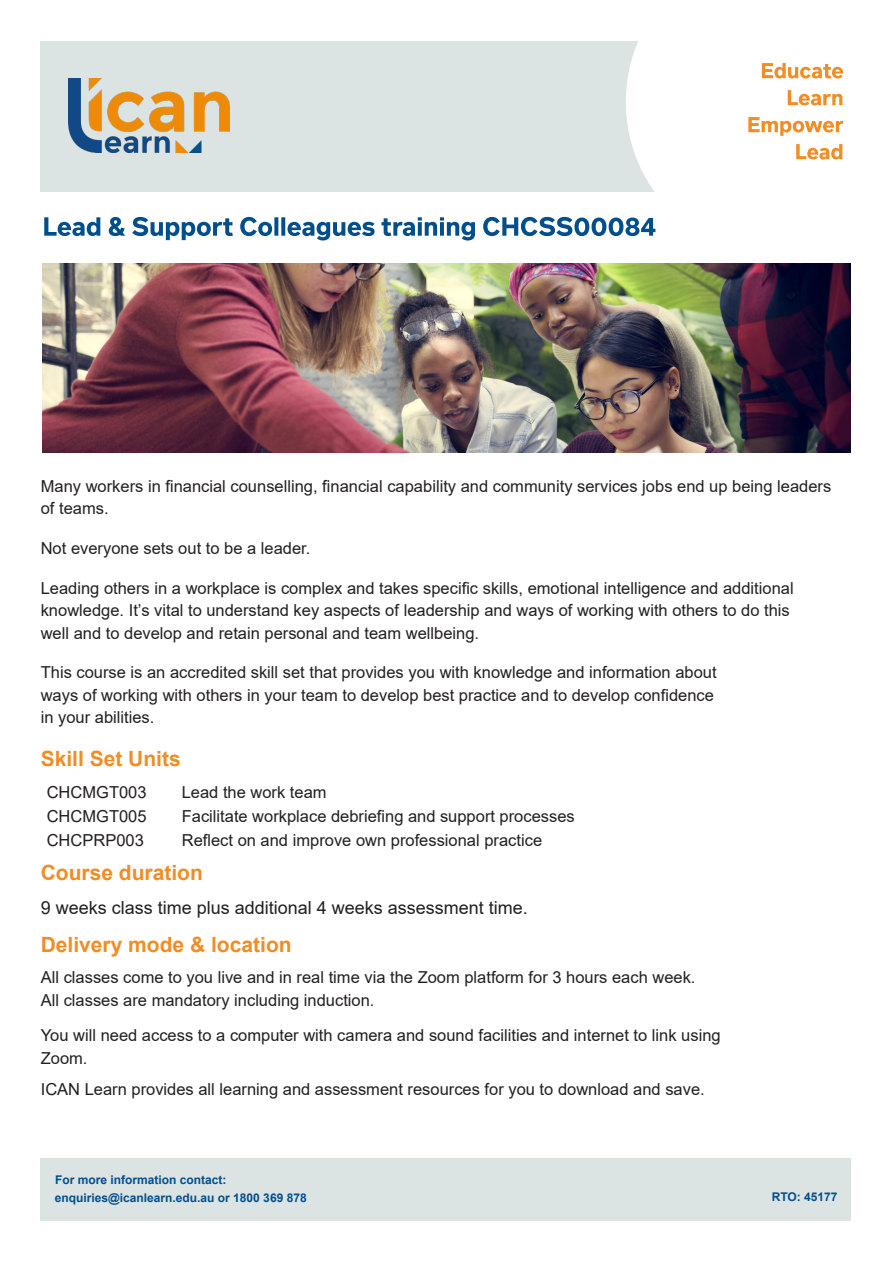
<style>
.page{position:relative;width:893px;height:1263px;background:#fff}
.page>*{position:absolute;margin:0;border:0;box-sizing:border-box;transform-origin:0 0}
.t1{font:700 21px "Arial";color:#f08d25}
.t2{font:18px "Arial";color:#231f20}
.t3{font:16.5px/22.5px "Arial";color:#231f20}
.t4{font:700 12px "Arial";color:#014e8c}
</style>
<div class="page">
<div style="left:41px;top:1158px;width:810px;height:62px;background:#dbe4e3"></div>
<div style="left:41px;top:42px;width:852px;height:150px;background:#dbe4e3"></div>
<div style="left:626px;top:41px;width:267px;height:223px;background:#fff"></div>
<svg style="left:44px;top:217px;width:611px;height:23px"></svg>
<img style="left:68px;top:78px;width:162px;height:74px">
<svg style="left:796px;top:144px;width:46px;height:15px"></svg>
<svg style="left:748px;top:117px;width:95px;height:19px;background:#f9d4ac"></svg>
<svg style="left:788px;top:90px;width:54px;height:15px"></svg>
<svg style="left:762px;top:63px;width:81px;height:15px"></svg>
<img style="left:43px;top:264px;width:808px;height:189px">
<p class="t3" style="left:41px;top:475px;width:792px">Many workers in financial counselling, financial capability and community services jobs end up being leaders of teams.</p>
<p class="t3" style="left:41px;top:537px;width:271px">Not everyone sets out to be a leader.</p>
<p class="t3" style="left:41px;top:576px;width:754px">Leading others in a workplace is complex and takes specific skills, emotional intelligence and additional knowledge. It’s vital to understand key aspects of leadership and ways of working with others to do this well and to develop and retain personal and team wellbeing.</p>
<p class="t3" style="left:41px;top:661px;width:677px">This course is an accredited skill set that provides you with knowledge and information about ways of working with others in your team to develop best practice and to develop confidence in your abilities.</p>
<p class="t1" style="left:41px;top:743px;width:142px">Skill Set Units</p>
<p class="t3" style="left:47px;top:781px;width:101px">CHCMGT003</p>
<p class="t3" style="left:182px;top:781px;width:146px">Lead the work team</p>
<p class="t3" style="left:47px;top:805px;width:101px">CHCMGT005</p>
<p class="t3" style="left:182px;top:805px;width:394px">Facilitate workplace debriefing and support processes</p>
<p class="t3" style="left:47px;top:829px;width:99px">CHCPRP003</p>
<p class="t3" style="left:182px;top:829px;width:362px">Reflect on and improve own professional practice</p>
<p class="t1" style="left:41px;top:858px;width:164px">Course duration</p>
<p class="t2" style="left:41px;top:895px;width:489px">9 weeks class time plus additional 4 weeks assessment time.</p>
<p class="t1" style="left:41px;top:930px;width:252px">Delivery mode &amp; location</p>
<p class="t3" style="left:41px;top:966px;width:656px">All classes come to you live and in real time via the Zoom platform for 3 hours each week.<br>All classes are mandatory including induction.</p>
<p class="t3" style="left:41px;top:1024px;width:681px">You will need access to a computer with camera and sound facilities and internet to link using<br>Zoom.</p>
<p class="t3" style="left:41px;top:1077px;width:665px">ICAN Learn provides all learning and assessment resources for you to download and save.</p>
<p class="t4" style="left:55px;top:1172px;width:173px">For more information contact:</p>
<p class="t4" style="left:55px;top:1189px;width:253px">enquiries@icanlearn.edu.au or 1800 369 878</p>
<p class="t4" style="left:772px;top:1188px;width:67px">RTO: 45177</p>
</div>
